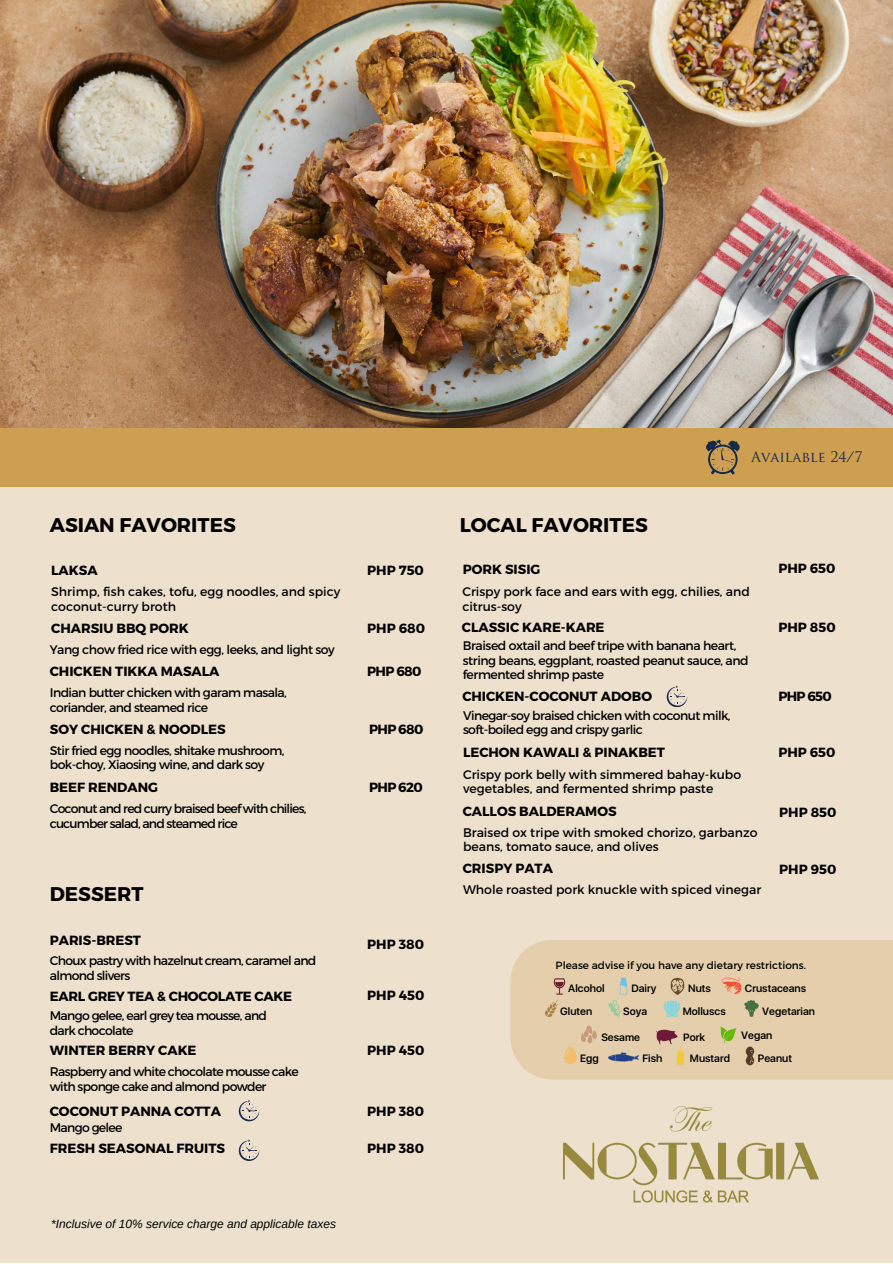
<style>
.page{position:relative;width:893px;height:1264px;background:#fff}
.page>*{position:absolute;margin:0;border:0;box-sizing:border-box;transform-origin:0 0}
.t1{font:700 19.8px "Montserrat";color:#000}
.t2{font:14.25px "Trajan Pro";color:#14294b}
.t3{font:700 13.35px "Montserrat";color:#000}
.t4{font:700 13.35px "Montserrat";letter-spacing:-.02em;color:#000}
.t5{font:700 13.2px "Montserrat";color:#000}
.t6{font:12.45px/14.5px "Montserrat";letter-spacing:-.045em;color:#000}
.t7{font:12.45px/14.5px "Montserrat";color:#000}
.t8{font:12.45px/14.5px "Montserrat";letter-spacing:-.065em;color:#000}
.t9{font:italic 12px "Arimo";color:#000}
.t10{font:600 10.5px "SFUI Display";letter-spacing:.005em;color:#000}
.t11{font:10.5px "Montserrat";color:#000}
</style>
<div class="page">
<div style="left:0;top:0;width:892px;height:1262px;background:#ede0cd"></div>
<img style="left:0;top:0;width:892px;height:428px">
<div style="left:0;top:428px;width:892px;height:58px;background:#ce9f51"></div>
<svg style="left:706px;top:440px;width:34px;height:34px"></svg>
<img style="left:563px;top:1106px;width:256px;height:97px">
<div style="left:510px;top:940px;width:382px;height:139px;background:#e4ceab"></div>
<svg style="left:666px;top:685px;width:21px;height:22px"></svg>
<svg style="left:239px;top:1099px;width:20px;height:21px"></svg>
<svg style="left:239px;top:1139px;width:20px;height:21px"></svg>
<img style="left:550px;top:977px;width:18px;height:18px">
<img style="left:614px;top:977px;width:18px;height:18px">
<img style="left:668px;top:977px;width:18px;height:18px">
<img style="left:721px;top:975px;width:20px;height:20px">
<img style="left:543px;top:999px;width:18px;height:18px">
<img style="left:605px;top:999px;width:18px;height:18px">
<img style="left:662px;top:998px;width:20px;height:21px">
<img style="left:742px;top:999px;width:18px;height:18px">
<img style="left:562px;top:1046px;width:18px;height:18px">
<img style="left:607px;top:1050px;width:32px;height:13px">
<img style="left:671px;top:1046px;width:18px;height:18px">
<img style="left:740px;top:1046px;width:19px;height:19px">
<img style="left:579px;top:1024px;width:19px;height:20px">
<img style="left:718px;top:1024px;width:19px;height:20px">
<svg style="left:655px;top:1029px;width:22px;height:15px"></svg>
<p class="t1" style="left:50px;top:512px;width:187px">ASIAN FAVORITES</p>
<p class="t3" style="left:51px;top:561px;width:48px">LAKSA</p>
<p class="t7" style="left:51px;top:583px;width:290px">Shrimp, fish cakes, tofu, egg noodles, and spicy coconut-curry broth</p>
<p class="t3" style="left:51px;top:619px;width:139px">CHARSIU BBQ PORK</p>
<p class="t3" style="left:50px;top:662px;width:171px">CHICKEN TIKKA MASALA</p>
<p class="t6" style="left:50px;top:641px;width:286px">Yang chow fried rice with egg, leeks, and light soy</p>
<p class="t6" style="left:50px;top:685px;width:239px">Indian butter chicken with garam masala,</p>
<p class="t6" style="left:50px;top:699px;width:160px">coriander, and steamed rice</p>
<p class="t3" style="left:50px;top:720px;width:177px">SOY CHICKEN &amp; NOODLES</p>
<p class="t6" style="left:50px;top:742px;width:236px">Stir fried egg noodles, shitake mushroom,</p>
<p class="t6" style="left:50px;top:757px;width:216px">bok-choy, Xiaosing wine, and dark soy</p>
<p class="t3" style="left:50px;top:778px;width:110px">BEEF RENDANG</p>
<p class="t8" style="left:50px;top:801px;width:258px">Coconut and red curry braised beefwith chilies, cucumber salad, and steamed rice</p>
<p class="t1" style="left:50px;top:881px;width:95px">DESSERT</p>
<p class="t3" style="left:50px;top:931px;width:93px">PARIS-BREST</p>
<p class="t6" style="left:50px;top:953px;width:268px">Choux pastry with hazelnut cream, caramel and almond slivers</p>
<p class="t4" style="left:50px;top:987px;width:244px">EARL GREY TEA &amp; CHOCOLATE CAKE</p>
<p class="t3" style="left:367px;top:561px;width:58px">PHP 750</p>
<p class="t3" style="left:367px;top:619px;width:59px">PHP 680</p>
<p class="t3" style="left:367px;top:662px;width:56px">PHP 680</p>
<p class="t3" style="left:369px;top:720px;width:56px">PHP 680</p>
<p class="t3" style="left:369px;top:778px;width:55px">PHP 620</p>
<p class="t3" style="left:367px;top:935px;width:58px">PHP 380</p>
<p class="t3" style="left:367px;top:987px;width:59px">PHP 450</p>
<p class="t6" style="left:50px;top:1007px;width:219px">Mango gelee, earl grey tea mousse, and</p>
<p class="t6" style="left:50px;top:1022px;width:85px">dark chocolate</p>
<p class="t3" style="left:50px;top:1042px;width:148px">WINTER BERRY CAKE</p>
<p class="t3" style="left:367px;top:1042px;width:59px">PHP 450</p>
<p class="t6" style="left:50px;top:1064px;width:250px">Raspberry and white chocolate mousse cake</p>
<p class="t6" style="left:50px;top:1078px;width:218px">with sponge cake and almond powder</p>
<p class="t3" style="left:367px;top:1102px;width:58px">PHP 380</p>
<p class="t3" style="left:367px;top:1139px;width:58px">PHP 380</p>
<p class="t3" style="left:50px;top:1102px;width:173px">COCONUT PANNA COTTA</p>
<p class="t6" style="left:50px;top:1119px;width:74px">Mango gelee</p>
<p class="t3" style="left:50px;top:1139px;width:177px">FRESH SEASONAL FRUITS</p>
<p class="t9" style="left:51px;top:1217px;width:286px">*Inclusive of 10% service charge and applicable taxes</p>
<p class="t2" style="left:751px;top:451px;width:113px">Available 24/7</p>
<p class="t1" style="left:460px;top:512px;width:189px">LOCAL FAVORITES</p>
<p class="t5" style="left:463px;top:560px;width:79px">PORK SISIG</p>
<p class="t5" style="left:778px;top:559px;width:59px">PHP 650</p>
<p class="t7" style="left:462px;top:583px;width:289px">Crispy pork face and ears with egg, chilies, and citrus-soy</p>
<p class="t5" style="left:462px;top:618px;width:144px">CLASSIC KARE-KARE</p>
<p class="t5" style="left:778px;top:618px;width:59px">PHP 850</p>
<p class="t6" style="left:463px;top:637px;width:287px">Braised oxtail and beef tripe with banana heart, string beans, eggplant, roasted peanut sauce, and fermented shrimp paste</p>
<p class="t5" style="left:462px;top:687px;width:191px">CHICKEN-COCONUT ADOBO</p>
<p class="t5" style="left:778px;top:687px;width:55px">PHP 650</p>
<p class="t6" style="left:463px;top:707px;width:269px">Vinegar-soy braised chicken with coconut milk,</p>
<p class="t6" style="left:463px;top:722px;width:181px">soft-boiled egg and crispy garlic</p>
<p class="t5" style="left:463px;top:744px;width:203px">LECHON KAWALI &amp; PINAKBET</p>
<p class="t5" style="left:778px;top:744px;width:59px">PHP 650</p>
<p class="t7" style="left:463px;top:766px;width:279px">Crispy pork belly with simmered bahay-kubo vegetables, and fermented shrimp paste</p>
<p class="t5" style="left:463px;top:803px;width:155px">CALLOS BALDERAMOS</p>
<p class="t5" style="left:779px;top:804px;width:59px">PHP 850</p>
<p class="t7" style="left:463px;top:824px;width:296px">Braised ox tripe with smoked chorizo, garbanzo beans, tomato sauce, and olives</p>
<p class="t5" style="left:463px;top:859px;width:92px">CRISPY PATA</p>
<p class="t5" style="left:779px;top:860px;width:59px">PHP 950</p>
<p class="t7" style="left:463px;top:881px;width:300px">Whole roasted pork knuckle with spiced vinegar</p>
<p class="t11" style="left:555px;top:958px;width:252px">Please advise if you have any dietary restrictions.</p>
<p class="t10" style="left:568px;top:982px;width:38px">Alcohol</p>
<p class="t10" style="left:631px;top:982px;width:27px">Dairy</p>
<p class="t10" style="left:688px;top:982px;width:24px">Nuts</p>
<p class="t10" style="left:744px;top:982px;width:63px">Crustaceans</p>
<p class="t10" style="left:560px;top:1005px;width:34px">Gluten</p>
<p class="t10" style="left:623px;top:1005px;width:26px">Soya</p>
<p class="t10" style="left:682px;top:1005px;width:44px">Molluscs</p>
<p class="t10" style="left:762px;top:1005px;width:54px">Vegetarian</p>
<p class="t10" style="left:580px;top:1051px;width:20px">Egg</p>
<p class="t10" style="left:642px;top:1051px;width:21px">Fish</p>
<p class="t10" style="left:757px;top:1051px;width:36px">Peanut</p>
<p class="t10" style="left:601px;top:1030px;width:40px">Sesame</p>
<p class="t10" style="left:683px;top:1030px;width:23px">Pork</p>
<p class="t10" style="left:741px;top:1028px;width:33px">Vegan</p>
<p class="t10" style="left:690px;top:1051px;width:42px">Mustard</p>
</div>
